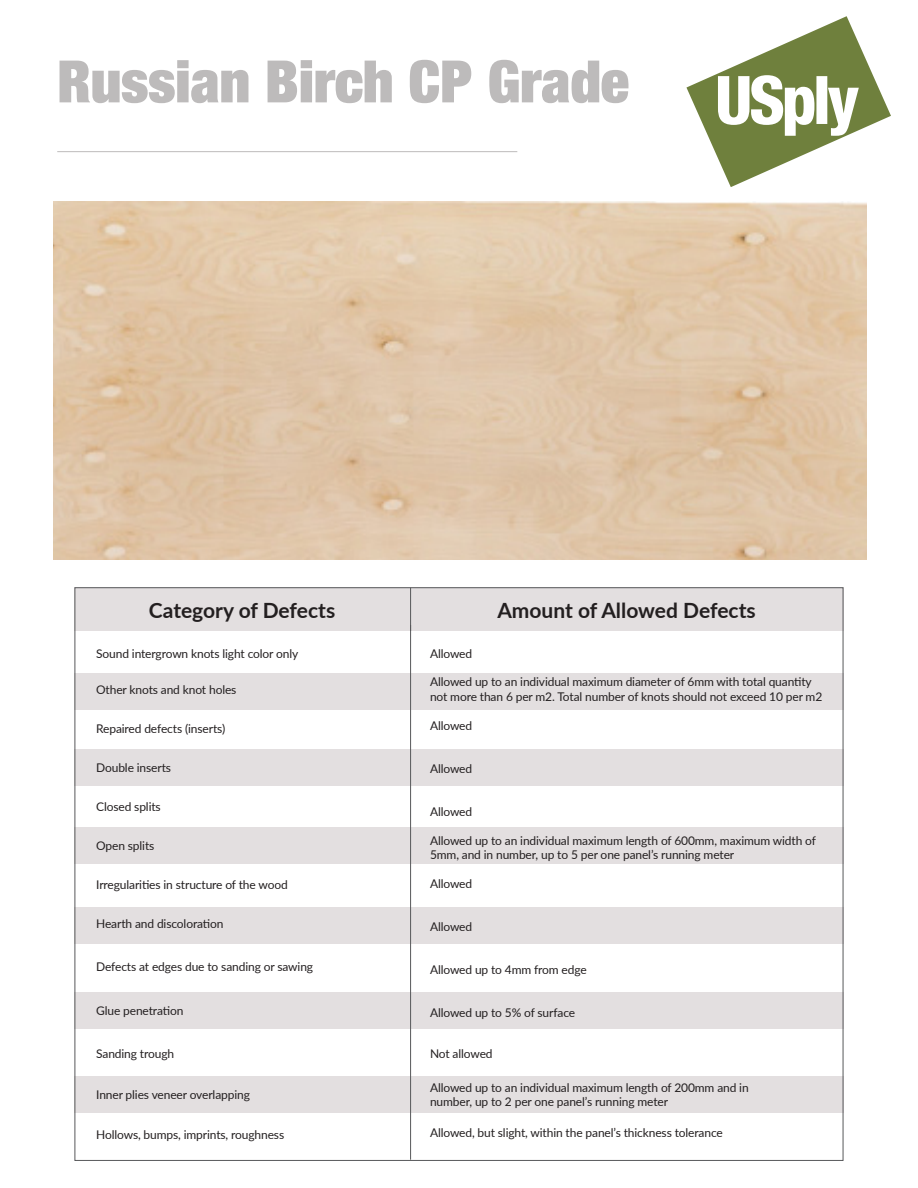
<style>
.page{position:relative;width:918px;height:1188px;background:#fff}
.page>*{position:absolute;margin:0;border:0;box-sizing:border-box;transform-origin:0 0}
.t1{font:900 expanded 58.5px "Helvetica Neue";color:#bdbbbb}
.t2{font:700 21px "Lato";color:#231f20}
.t3{font:12px/14.4px "Lato";letter-spacing:-.01em;color:#231f20}
</style>
<div class="page">
<img style="left:54px;top:202px;width:813px;height:357px">
<div style="left:74px;top:588px;width:770px;height:43px;background:#e3dfe0"></div>
<div style="left:74px;top:673px;width:770px;height:37px;background:#e3dfe0"></div>
<div style="left:74px;top:749px;width:770px;height:37px;background:#e3dfe0"></div>
<div style="left:74px;top:827px;width:770px;height:36px;background:#e3dfe0"></div>
<div style="left:74px;top:907px;width:770px;height:37px;background:#e3dfe0"></div>
<div style="left:74px;top:992px;width:770px;height:37px;background:#e3dfe0"></div>
<div style="left:74px;top:1077px;width:770px;height:36px;background:#e3dfe0"></div>
<hr style="left:410px;top:625px;width:1px;height:535px;background:#57585a">
<hr style="left:410px;top:588px;width:1px;height:43px;background:#57585a">
<svg style="left:686px;top:16px;width:205px;height:171px"></svg>
<hr style="left:57px;top:151px;width:460px;height:1px;background:#bdbbbb">
<p class="t1" style="left:57px;top:44px;width:573px">Russian Birch CP Grade</p>
<p class="t2" style="left:149px;top:595px;width:188px">Category of Defects</p>
<p class="t2" style="left:497px;top:595px;width:260px">Amount of Allowed Defects</p>
<p class="t3" style="left:96px;top:646px;width:204px">Sound intergrown knots light color only</p>
<p class="t3" style="left:96px;top:682px;width:142px">Other knots and knot holes</p>
<p class="t3" style="left:96px;top:721px;width:131px">Repaired defects (inserts)</p>
<p class="t3" style="left:96px;top:760px;width:76px">Double inserts</p>
<p class="t3" style="left:96px;top:799px;width:66px">Closed splits</p>
<p class="t3" style="left:96px;top:838px;width:60px">Open splits</p>
<p class="t3" style="left:96px;top:877px;width:193px">Irregularities in structure of the wood</p>
<p class="t3" style="left:96px;top:916px;width:129px">Hearth and discoloration</p>
<p class="t3" style="left:96px;top:959px;width:218px">Defects at edges due to sanding or sawing</p>
<p class="t3" style="left:96px;top:1003px;width:89px">Glue penetration</p>
<p class="t3" style="left:96px;top:1046px;width:79px">Sanding trough</p>
<p class="t3" style="left:96px;top:1087px;width:155px">Inner plies veneer overlapping</p>
<p class="t3" style="left:96px;top:1127px;width:190px">Hollows, bumps, imprints, roughness</p>
<p class="t3" style="left:430px;top:646px;width:44px">Allowed</p>
<p class="t3" style="left:430px;top:674px;width:394px">Allowed up to an individual maximum diameter of 6mm with total quantity not more than 6 per m2. Total number of knots should not exceed 10 per m2</p>
<p class="t3" style="left:430px;top:718px;width:44px">Allowed</p>
<p class="t3" style="left:430px;top:761px;width:44px">Allowed</p>
<p class="t3" style="left:430px;top:804px;width:44px">Allowed</p>
<p class="t3" style="left:430px;top:833px;width:388px">Allowed up to an individual maximum length of 600mm, maximum width of<br>5mm, and in number, up to 5 per one panel’s running meter</p>
<p class="t3" style="left:430px;top:876px;width:44px">Allowed</p>
<p class="t3" style="left:430px;top:919px;width:44px">Allowed</p>
<p class="t3" style="left:430px;top:962px;width:158px">Allowed up to 4mm from edge</p>
<p class="t3" style="left:430px;top:1005px;width:147px">Allowed up to 5% of surface</p>
<p class="t3" style="left:430px;top:1046px;width:64px">Not allowed</p>
<p class="t3" style="left:430px;top:1080px;width:320px">Allowed up to an individual maximum length of 200mm and in</p>
<p class="t3" style="left:430px;top:1094px;width:240px">number, up to 2 per one panel’s running meter</p>
<p class="t3" style="left:430px;top:1125px;width:294px">Allowed, but slight, within the panel’s thickness tolerance</p>
</div>
